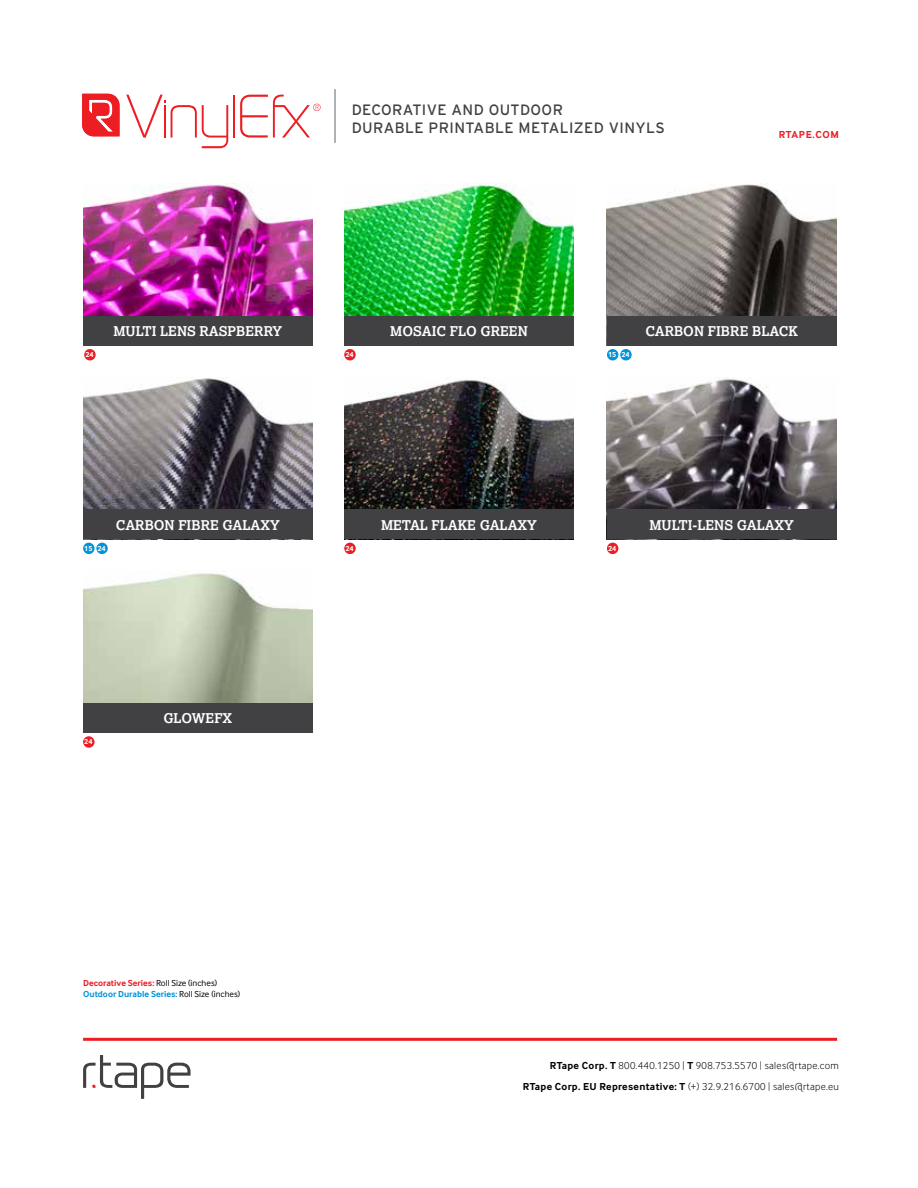
<style>
.page{position:relative;width:918px;height:1188px;background:#fff}
.page>*{position:absolute;margin:0;border:0;box-sizing:border-box;transform-origin:0 0}
.t1{font:15px/18px "Interstate";letter-spacing:.025em;color:#414042}
.t2{font:700 13.5px "Lexia";color:#fff}
.t3{font:300 10.5px/21px "Inter Face";letter-spacing:.03em;color:#000;text-align:right}
.t4{font:700 10.5px "Inter Face";letter-spacing:.06em;color:#ed1d24}
.t5{font:9px/10.8px "Inter Face";color:#000}
.t6{font:700 7.5px "Inter Face";color:#fff}
.s1{font-weight:700;color:#ed1d24}
.s2{font-weight:700;color:#0095da}
.s3{font-weight:700}
</style>
<div class="page">
<hr style="left:233px;top:95px;width:2px;height:43px;background:#ed1d24">
<svg style="left:126px;top:95px;width:102px;height:53px"></svg>
<hr style="left:164px;top:105px;width:2px;height:33px;background:#ed1d24">
<svg style="left:240px;top:95px;width:81px;height:43px"></svg>
<svg style="left:82px;top:94px;width:38px;height:42px;background:#ef4248"></svg>
<svg style="left:83px;top:1055px;width:108px;height:44px"></svg>
<hr style="left:83px;top:1038px;width:754px;height:3px;background:#ed1d24">
<hr style="left:334px;top:89px;width:1px;height:54px;background:#afb1b4">
<img style="left:344px;top:377px;width:230px;height:133px">
<div style="left:344px;top:510px;width:230px;height:29px;background:#414042"></div>
<div style="left:344px;top:543px;width:12px;height:11px;background:#ed1d24;border-radius:50%"></div>
<img style="left:83px;top:377px;width:230px;height:133px">
<div style="left:83px;top:510px;width:230px;height:29px;background:#414042"></div>
<div style="left:83px;top:543px;width:12px;height:11px;background:#0095da;border-radius:50%"></div>
<div style="left:96px;top:543px;width:12px;height:11px;background:#0095da;border-radius:50%"></div>
<img style="left:607px;top:377px;width:229px;height:133px">
<div style="left:607px;top:510px;width:229px;height:29px;background:#414042"></div>
<div style="left:607px;top:543px;width:11px;height:11px;background:#ed1d24;border-radius:50%"></div>
<img style="left:83px;top:573px;width:230px;height:130px">
<div style="left:83px;top:703px;width:230px;height:30px;background:#414042"></div>
<div style="left:83px;top:736px;width:12px;height:12px;background:#ed1d24;border-radius:50%"></div>
<img style="left:607px;top:184px;width:229px;height:132px">
<div style="left:607px;top:316px;width:229px;height:30px;background:#414042"></div>
<div style="left:607px;top:349px;width:11px;height:11px;background:#0095da;border-radius:50%"></div>
<div style="left:620px;top:349px;width:12px;height:11px;background:#0095da;border-radius:50%"></div>
<img style="left:83px;top:184px;width:230px;height:132px">
<div style="left:83px;top:316px;width:230px;height:30px;background:#414042"></div>
<div style="left:84px;top:349px;width:12px;height:11px;background:#ed1d24;border-radius:50%"></div>
<img style="left:344px;top:184px;width:230px;height:132px">
<div style="left:344px;top:316px;width:230px;height:30px;background:#414042"></div>
<div style="left:344px;top:349px;width:12px;height:11px;background:#ed1d24;border-radius:50%"></div>
<h1 class="t1" style="left:352px;top:100px;width:315px">DECORATIVE AND OUTDOOR<br>DURABLE PRINTABLE METALIZED VINYLS</h1>
<p class="t4" style="left:779px;top:128px;width:62px">RTAPE.COM</p>
<p class="t6" style="left:85px;top:350px;width:10px">24</p>
<p class="t2" style="left:113px;top:323px;width:170px">MULTI LENS RASPBERRY</p>
<p class="t6" style="left:345px;top:350px;width:10px">24</p>
<p class="t2" style="left:390px;top:323px;width:139px">MOSAIC FLO GREEN</p>
<p class="t6" style="left:84px;top:544px;width:23px">15 24</p>
<p class="t2" style="left:116px;top:516px;width:165px">CARBON FIBRE GALAXY</p>
<p class="t6" style="left:84px;top:737px;width:10px">24</p>
<p class="t2" style="left:163px;top:710px;width:70px">GLOWEFX</p>
<p class="t6" style="left:345px;top:544px;width:10px">24</p>
<p class="t2" style="left:381px;top:516px;width:157px">METAL FLAKE GALAXY</p>
<p class="t6" style="left:608px;top:350px;width:23px">15 24</p>
<p class="t2" style="left:645px;top:323px;width:154px">CARBON FIBRE BLACK</p>
<p class="t6" style="left:608px;top:544px;width:10px">24</p>
<p class="t2" style="left:649px;top:516px;width:146px">MULTI-LENS GALAXY</p>
<p class="t5" style="left:83px;top:978px;width:159px"><span class="s1">Decorative Series:</span> Roll Size (inches)<br><span class="s2">Outdoor Durable Series:</span> Roll Size (inches)</p>
<p class="t3" style="left:523px;top:1055px;width:317px"><span class="s3">RTape Corp. T</span> 800.440.1250 | <span class="s3">T</span> 908.753.5570 | sales@rtape.com<br><span class="s3">RTape Corp. EU Representative: T</span> (+) 32.9.216.6700 | sales@rtape.eu</p>
</div>
